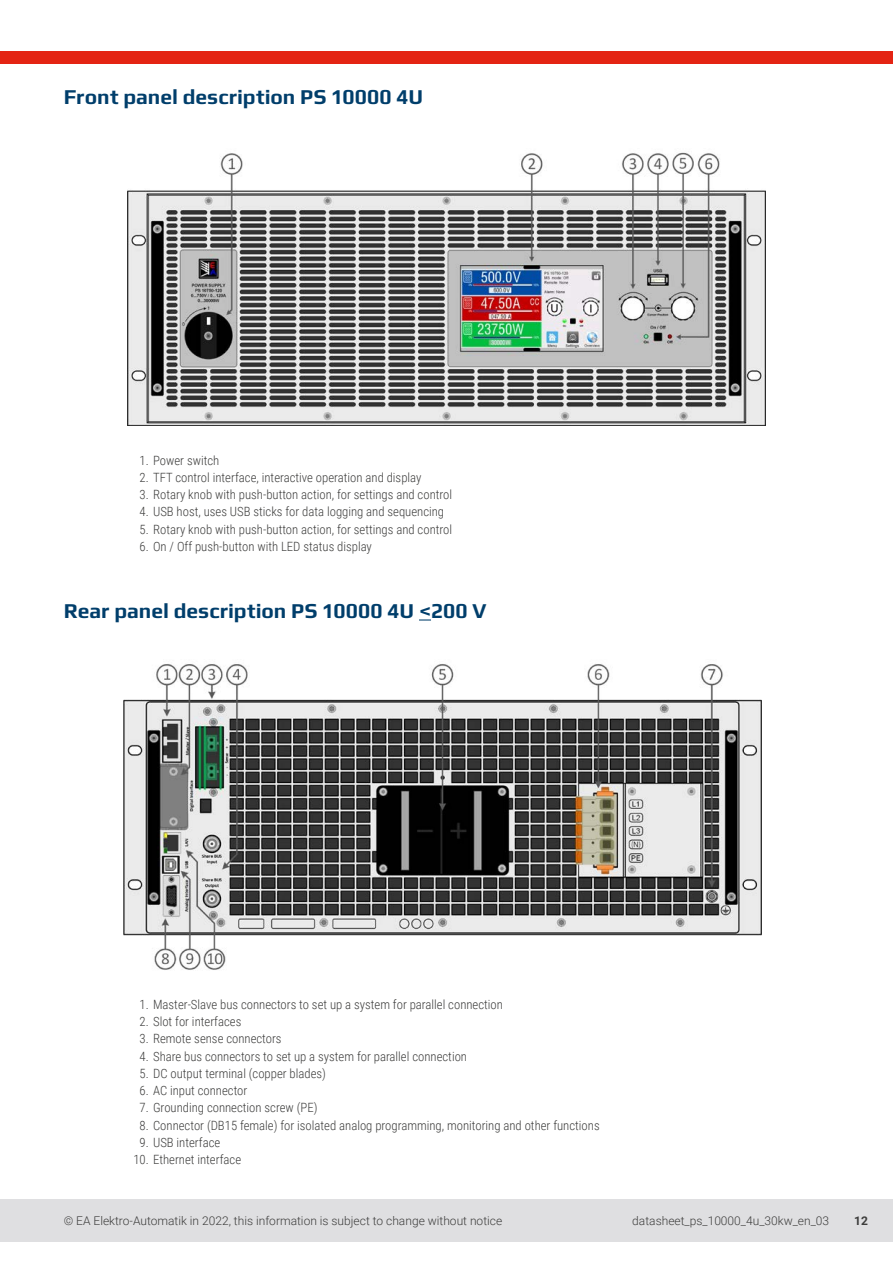
<style>
.page{position:relative;width:893px;height:1263px;background:#fff}
.page>*{position:absolute;margin:0;border:0;box-sizing:border-box;transform-origin:0 0}
.t1{font:700 21px "Play";color:#003e6b}
.t2{font:300 12.75px "Roboto Condensed";color:#3d3d3c}
.t3{font:300 12px "Roboto";color:#3d3d3c}
.t4{font:700 12px "Roboto";color:#3d3d3c}
</style>
<div class="page">
<div style="left:0;top:1199px;width:893px;height:43px;background:#dfdfe1"></div>
<div style="left:0;top:51px;width:893px;height:13px;background:#e42413"></div>
<img style="left:127px;top:152px;width:638px;height:274px">
<svg style="left:419px;top:619px;width:12px;height:1px"></svg>
<img style="left:123px;top:664px;width:638px;height:306px">
<p class="t1" style="left:64px;top:82px;width:361px">Front panel description PS 10000 4U</p>
<p class="t2" style="left:140px;top:451px;width:81px">1. Power switch</p>
<p class="t2" style="left:140px;top:468px;width:283px">2. TFT control interface, interactive operation and display</p>
<p class="t2" style="left:140px;top:486px;width:314px">3. Rotary knob with push-button action, for settings and control</p>
<p class="t2" style="left:140px;top:503px;width:306px">4. USB host, uses USB sticks for data logging and sequencing</p>
<p class="t2" style="left:140px;top:520px;width:314px">5. Rotary knob with push-button action, for settings and control</p>
<p class="t2" style="left:140px;top:537px;width:234px">6. On / Off push-button with LED status display</p>
<p class="t1" style="left:64px;top:596px;width:424px">Rear panel description PS 10000 4U &lt;200 V</p>
<p class="t2" style="left:140px;top:995px;width:365px">1. Master-Slave bus connectors to set up a system for parallel connection</p>
<p class="t2" style="left:140px;top:1013px;width:103px">2. Slot for interfaces</p>
<p class="t2" style="left:140px;top:1030px;width:144px">3. Remote sense connectors</p>
<p class="t2" style="left:140px;top:1047px;width:329px">4. Share bus connectors to set up a system for parallel connection</p>
<p class="t2" style="left:140px;top:1064px;width:188px">5. DC output terminal (copper blades)</p>
<p class="t2" style="left:140px;top:1082px;width:109px">6. AC input connector</p>
<p class="t2" style="left:140px;top:1099px;width:179px">7. Grounding connection screw (PE)</p>
<p class="t2" style="left:140px;top:1116px;width:462px">8. Connector (DB15 female) for isolated analog programming, monitoring and other functions</p>
<p class="t2" style="left:140px;top:1133px;width:82px">9. USB interface</p>
<p class="t2" style="left:133px;top:1151px;width:109px">10. Ethernet interface</p>
<p class="t3" style="left:64px;top:1212px;width:440px">© EA Elektro-Automatik in 2022, this information is subject to change without notice</p>
<p class="t3" style="left:632px;top:1212px;width:198px">datasheet_ps_10000_4u_30kw_en_03</p>
<p class="t4" style="left:854px;top:1212px;width:15px">12</p>
</div>
